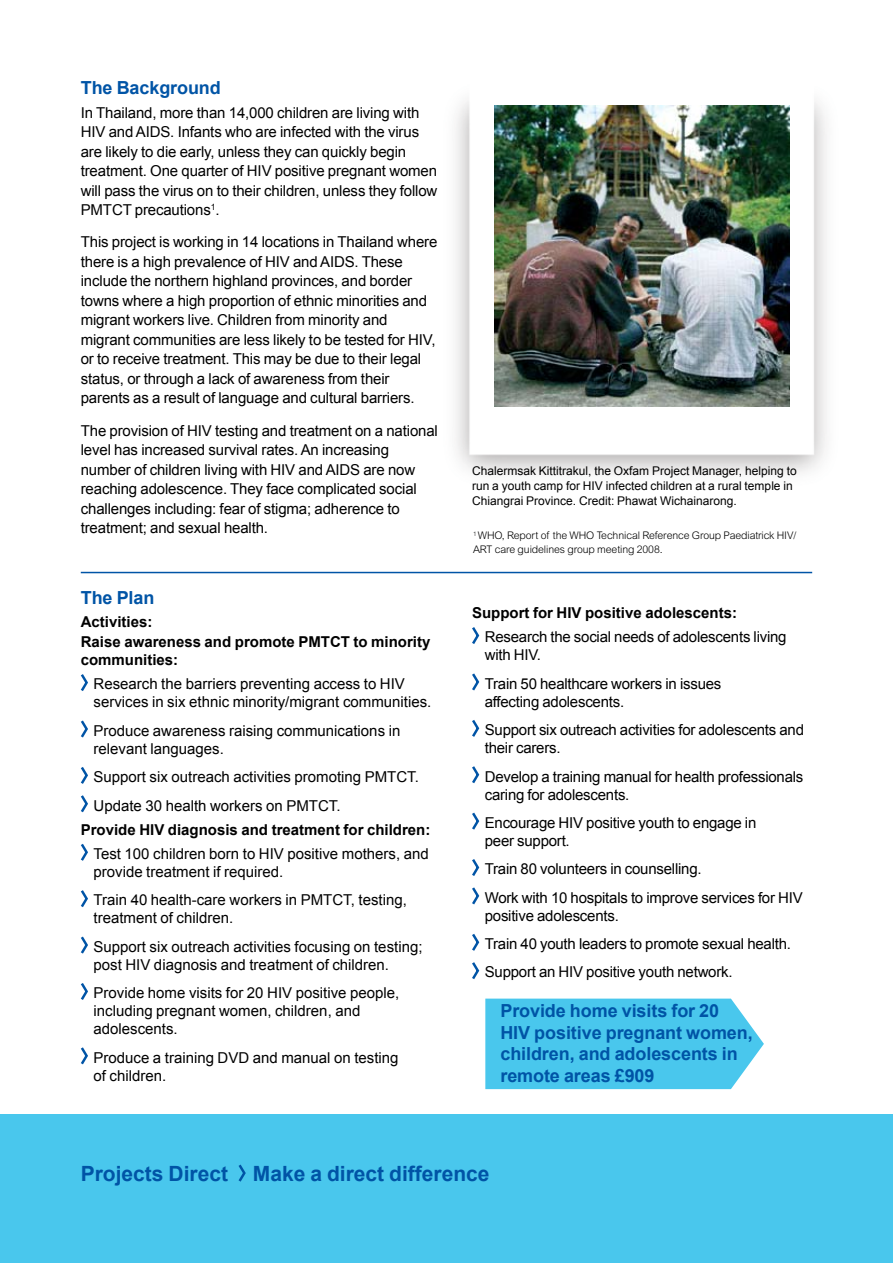
<style>
.page{position:relative;width:893px;height:1263px;background:#fff}
.page>*{position:absolute;margin:0;border:0;box-sizing:border-box;transform-origin:0 0}
.t1{font:700 21px "Arial";color:#0054a6}
.t2{font:700 18px/21.6px "Arial";letter-spacing:-.005em;color:#0054a6}
.t3{font:15px/19.5px "Arial";letter-spacing:-.01em;color:#000}
.t4{font:700 15px/20.1px "Arial";color:#000}
.t5{font:12px/15px "Arial";color:#000}
.t6{font:300 10.5px/13.5px "Arial";letter-spacing:-.01em;color:#000}
</style>
<div class="page">
<div style="left:0;top:1114px;width:893px;height:149px;background:#49c7ed"></div>
<hr style="left:81px;top:572px;width:731px;height:1px;background:#0054a6">
<svg style="left:239px;top:1164px;width:7px;height:18px"></svg>
<svg style="left:485px;top:998px;width:279px;height:91px;background:#54caee"></svg>
<svg style="left:81px;top:674px;width:7px;height:17px"></svg>
<svg style="left:81px;top:720px;width:7px;height:18px"></svg>
<svg style="left:81px;top:767px;width:7px;height:46px"></svg>
<svg style="left:81px;top:843px;width:7px;height:18px"></svg>
<svg style="left:81px;top:890px;width:7px;height:18px"></svg>
<svg style="left:81px;top:936px;width:7px;height:18px"></svg>
<svg style="left:81px;top:983px;width:7px;height:17px"></svg>
<svg style="left:81px;top:1047px;width:7px;height:18px"></svg>
<svg style="left:472px;top:627px;width:8px;height:17px"></svg>
<svg style="left:472px;top:673px;width:8px;height:18px"></svg>
<svg style="left:472px;top:720px;width:8px;height:17px"></svg>
<svg style="left:472px;top:766px;width:8px;height:18px"></svg>
<svg style="left:472px;top:812px;width:8px;height:18px"></svg>
<svg style="left:472px;top:859px;width:8px;height:17px"></svg>
<svg style="left:472px;top:887px;width:8px;height:18px"></svg>
<svg style="left:472px;top:934px;width:8px;height:17px"></svg>
<svg style="left:472px;top:962px;width:8px;height:18px"></svg>
<img style="left:456px;top:101px;width:371px;height:373px">
<img style="left:494px;top:105px;width:295px;height:302px">
<p class="t2" style="left:81px;top:77px;width:142px">The Background</p>
<p class="t3" style="left:81px;top:103px;width:358px">In Thailand, more than 14,000 children are living with HIV and AIDS. Infants who are infected with the virus are likely to die early, unless they can quickly begin treatment. One quarter of HIV positive pregnant women will pass the virus on to their children, unless they follow PMTCT precautions<sup>1</sup>.</p>
<p class="t3" style="left:81px;top:232px;width:358px">This project is working in 14 locations in Thailand where there is a high prevalence of HIV and AIDS. These include the northern highland provinces, and border towns where a high proportion of ethnic minorities and migrant workers live. Children from minority and migrant communities are less likely to be tested for HIV, or to receive treatment. This may be due to their legal status, or through a lack of awareness from their parents as a result of language and cultural barriers.</p>
<p class="t3" style="left:81px;top:421px;width:359px">The provision of HIV testing and treatment on a national level has increased survival rates. An increasing number of children living with HIV and AIDS are now reaching adolescence. They face complicated social challenges including: fear of stigma; adherence to treatment; and sexual health.</p>
<p class="t2" style="left:81px;top:587px;width:75px">The Plan</p>
<p class="t4" style="left:81px;top:611px;width:351px">Activities:<br>Raise awareness and promote PMTCT to minority</p>
<p class="t4" style="left:81px;top:649px;width:99px">communities:</p>
<p class="t3" style="left:94px;top:675px;width:339px;line-height:18px">Research the barriers preventing access to HIV services in six ethnic minority/migrant communities.</p>
<p class="t3" style="left:94px;top:721px;width:308px;line-height:18px">Produce awareness raising communications in relevant languages.</p>
<p class="t3" style="left:94px;top:763px;width:327px;line-height:28.3px">Support six outreach activities promoting PMTCT.<br>Update 30 health workers on PMTCT.</p>
<p class="t4" style="left:81px;top:819px;width:351px">Provide HIV diagnosis and treatment for children:</p>
<p class="t3" style="left:94px;top:845px;width:337px;line-height:18px">Test 100 children born to HIV positive mothers, and provide treatment if required.</p>
<p class="t3" style="left:94px;top:891px;width:315px;line-height:18px">Train 40 health-care workers in PMTCT, testing, treatment of children.</p>
<p class="t3" style="left:94px;top:937px;width:330px;line-height:18px">Support six outreach activities focusing on testing; post HIV diagnosis and treatment of children.</p>
<p class="t3" style="left:94px;top:984px;width:307px;line-height:18px">Provide home visits for 20 HIV positive people, including pregnant women, children, and adolescents.</p>
<p class="t3" style="left:94px;top:1048px;width:306px;line-height:18px">Produce a training DVD and manual on testing of children.</p>
<p class="t5" style="left:472px;top:464px;width:326px">Chalermsak Kittitrakul, the Oxfam Project Manager, helping to run a youth camp for HIV infected children at a rural temple in<br>Chiangrai Province. Credit: Phawat Wichainarong.</p>
<p class="t6" style="left:473px;top:529px;width:325px"><sup>1</sup> WHO, Report of the WHO Technical Reference Group Paediatrick HIV/<br>ART care guidelines group meeting 2008.</p>
<p class="t4" style="left:472px;top:602px;width:267px">Support for HIV positive adolescents:</p>
<p class="t3" style="left:485px;top:628px;width:303px;line-height:18px">Research the social needs of adolescents living with HIV.</p>
<p class="t3" style="left:485px;top:674px;width:238px;line-height:18px">Train 50 healthcare workers in issues affecting adolescents.</p>
<p class="t3" style="left:485px;top:721px;width:321px;line-height:18px">Support six outreach activities for adolescents and their carers.</p>
<p class="t3" style="left:485px;top:767px;width:320px;line-height:18px">Develop a training manual for health professionals caring for adolescents.</p>
<p class="t3" style="left:485px;top:814px;width:273px;line-height:18px">Encourage HIV positive youth to engage in peer support.</p>
<p class="t3" style="left:485px;top:855px;width:319px;line-height:28.3px">Train 80 volunteers in counselling.<br>Work with 10 hospitals to improve services for HIV</p>
<p class="t3" style="left:485px;top:901px;width:308px;line-height:28.3px">positive adolescents.<br>Train 40 youth leaders to promote sexual health.<br>Support an HIV positive youth network.</p>
<p class="t2" style="left:500px;top:1000px;width:254px">Provide home visits for 20<br>HIV positive pregnant women, children, and adolescents in remote areas £909</p>
<h1 class="t1" style="left:81px;top:1161px;width:410px">Projects Direct Make a direct difference</h1>
</div>
